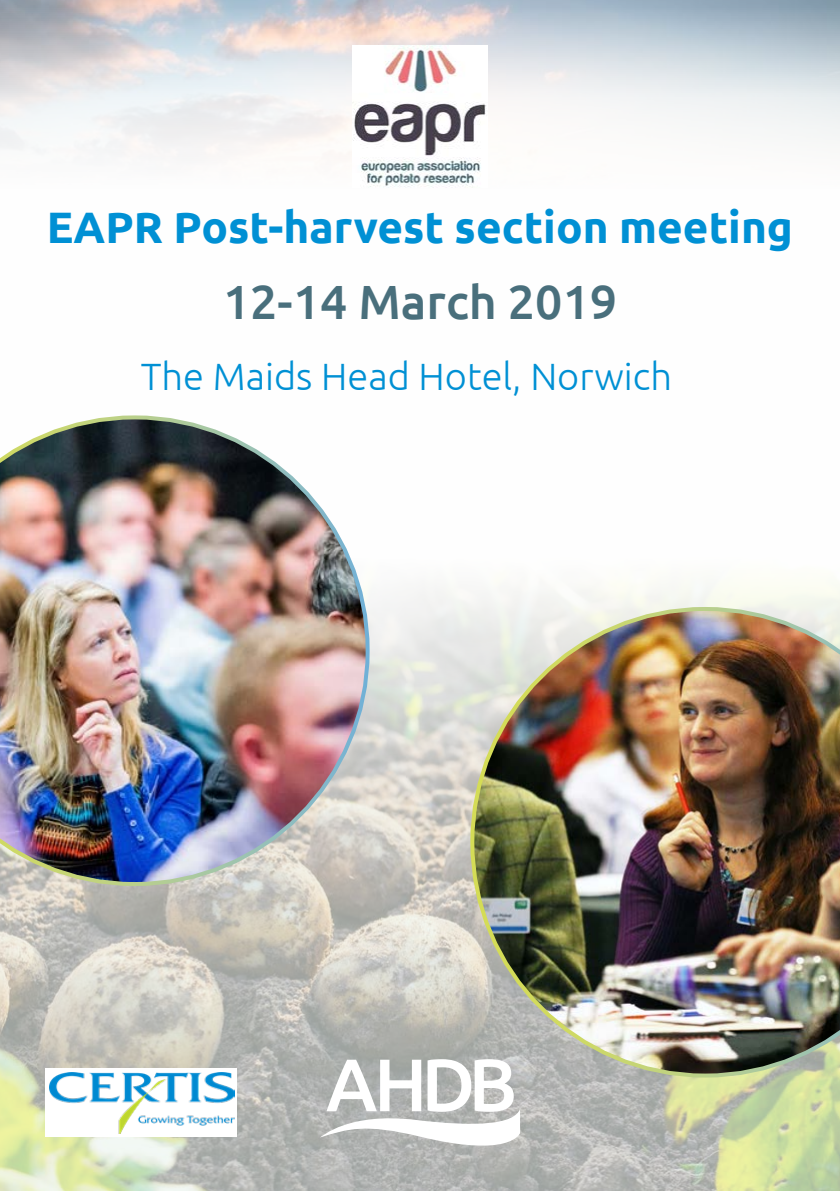
<style>
.page{position:relative;width:840px;height:1191px;background:#fff}
.page>*{position:absolute;margin:0;border:0;box-sizing:border-box;transform-origin:0 0}
.t1{font:500 48px "Ubuntu";color:#496f7c}
.t2{font:700 44px "Ubuntu";color:#0090d4}
.t3{font:300 38px "Ubuntu";color:#0090d4}
</style>
<div class="page">
<img style="left:0;top:582px;width:839px;height:609px">
<img style="left:0;top:415px;width:369px;height:471px">
<img style="left:470px;top:607px;width:369px;height:470px">
<img style="left:352px;top:45px;width:135px;height:143px">
<svg style="left:320px;top:1059px;width:199px;height:86px"></svg>
<div style="left:45px;top:1068px;width:192px;height:68px;background:#fff"></div>
<img style="left:50px;top:1072px;width:184px;height:61px">
<p class="t2" style="left:47px;top:200px;width:747px">EAPR Post-harvest section meeting</p>
<p class="t1" style="left:223px;top:272px;width:395px">12-14 March 2019</p>
<p class="t3" style="left:141px;top:353px;width:532px">The Maids Head Hotel, Norwich</p>
</div>
